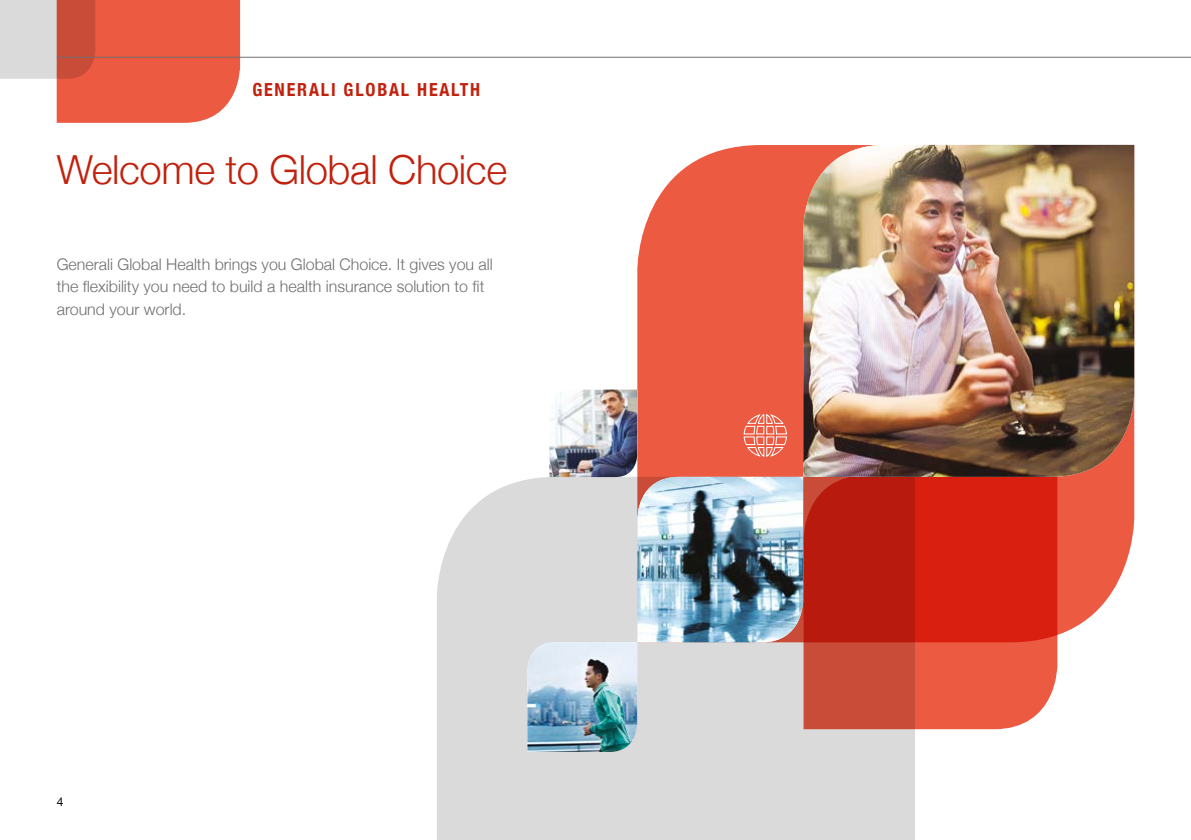
<style>
.page{position:relative;width:1191px;height:840px;background:#fff}
.page>*{position:absolute;margin:0;border:0;box-sizing:border-box;transform-origin:0 0}
.t1{font:300 40px "Helvetica Neue";letter-spacing:-.01em;color:#c1210d}
.t2{font:700 condensed 18px "Helvetica Neue";letter-spacing:.1em;color:#c1210d}
.t3{font:300 16px/22px "Helvetica Neue";color:#706f6f}
.t4{font:12px "Helvetica Neue";color:#000}
</style>
<div class="page">
<svg style="left:0;top:0;width:240px;height:123px"></svg>
<svg style="left:915px;top:642px;width:142px;height:86px;fill:#eb5a41"></svg>
<hr style="left:57px;top:57px;width:1134px;height:1px;background:#706f6f">
<svg style="left:437px;top:479px;width:478px;height:360px;fill:#dadada"></svg>
<svg style="left:637px;top:145px;width:497px;height:497px;fill:#eb5a41"></svg>
<img style="left:803px;top:145px;width:331px;height:331px">
<img style="left:527px;top:389px;width:276px;height:362px">
<p class="t2" style="left:252px;top:75px;width:229px">GENERALI GLOBAL HEALTH</p>
<h1 class="t1" style="left:57px;top:137px;width:452px">Welcome to Global Choice</h1>
<p class="t3" style="left:57px;top:253px;width:437px">Generali Global Health brings you Global Choice. It gives you all the flexibility you need to build a health insurance solution to fit around your world.</p>
<p class="t4" style="left:57px;top:790px;width:8px">4</p>
</div>
